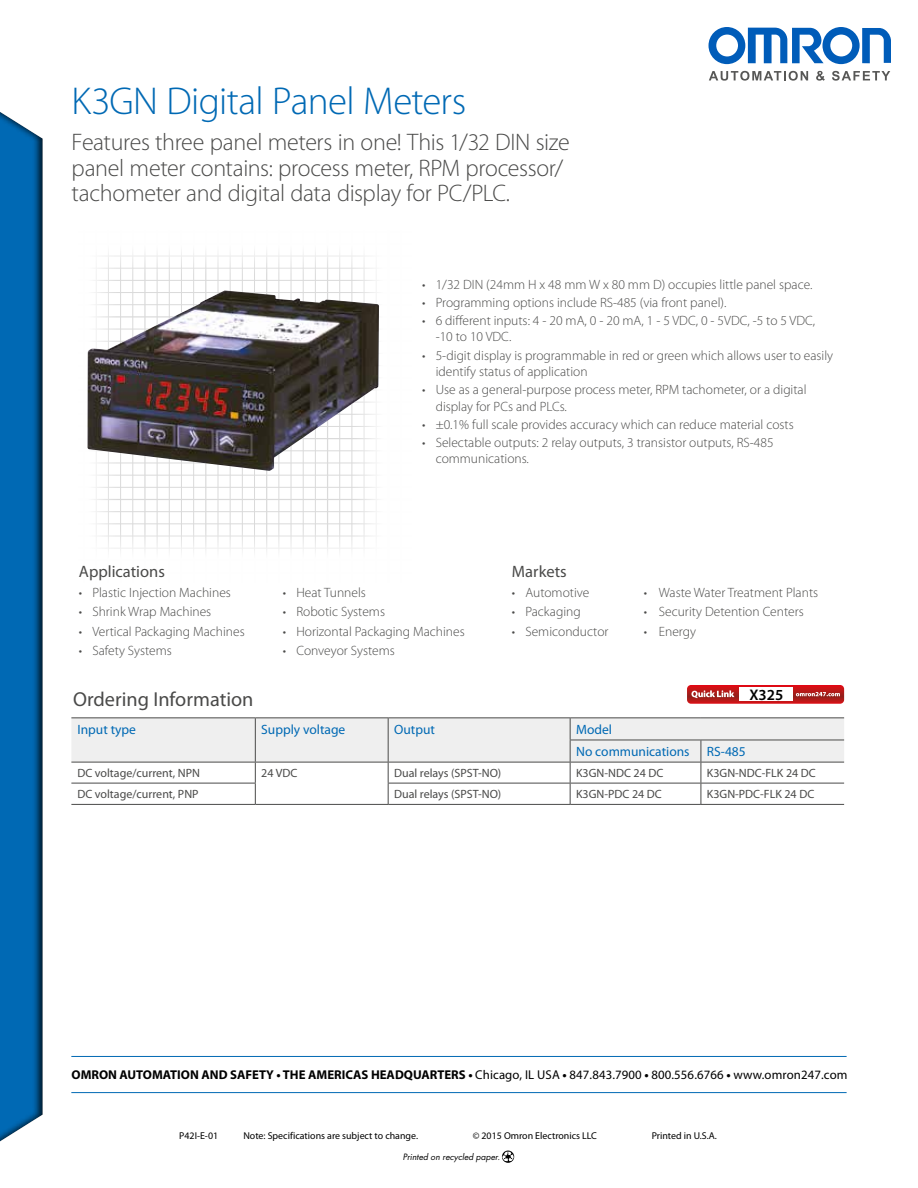
<style>
.page{position:relative;width:918px;height:1188px;background:#fff}
.page>*{position:absolute;margin:0;border:0;box-sizing:border-box;transform-origin:0 0}
.t1{font:300 39px "Myriad Pro";letter-spacing:-.015em;color:#0069b4}
.t2{font:300 24px/25.5px "Myriad Pro";letter-spacing:-.015em;color:#4a4a49}
.t3{font:20.25px "Myriad Pro";color:#4a4a49}
.t4{font:16.5px "Myriad Pro";color:#4a4a49}
.t5{font:600 15.45px "Myriad Pro";color:#000}
.t6{font:300 13.5px/16.5px "Myriad Pro";color:#4a4a49}
.t7{font:13.5px/22.2px "Myriad Pro";color:#0069b4}
.t8{font:12.75px "Myriad Pro";letter-spacing:.01em;color:#000}
.t9{font:12px "Myriad Pro";color:#4a4a49}
.t10{font:9.9px "Myriad Pro";color:#000}
.t11{font:italic 8.55px "Futura";color:#000}
.s1{font-weight:700}
</style>
<div class="page">
<svg style="left:502px;top:1151px;width:12px;height:12px"></svg>
<svg style="left:502px;top:1152px;width:12px;height:9px"></svg>
<hr style="left:71px;top:1092px;width:776px;height:1px;background:#0069b4">
<hr style="left:71px;top:1056px;width:776px;height:1px;background:#0069b4">
<div style="left:0;top:102px;width:43px;height:1050px;background:#000;opacity:.75"></div>
<hr style="left:242px;top:230px;width:1px;height:353px;background:#dadada">
<hr style="left:254px;top:230px;width:1px;height:353px;background:#dadada">
<hr style="left:266px;top:230px;width:1px;height:353px;background:#dadada">
<hr style="left:279px;top:230px;width:1px;height:353px;background:#dadada">
<hr style="left:291px;top:230px;width:1px;height:353px;background:#dadada">
<hr style="left:303px;top:230px;width:1px;height:353px;background:#dadada">
<hr style="left:315px;top:230px;width:1px;height:353px;background:#dadada">
<hr style="left:425px;top:230px;width:1px;height:353px;background:#dadada">
<hr style="left:437px;top:230px;width:1px;height:353px;background:#dadada">
<hr style="left:461px;top:230px;width:1px;height:353px;background:#dadada">
<hr style="left:473px;top:230px;width:1px;height:353px;background:#dadada">
<hr style="left:157px;top:230px;width:1px;height:353px;background:#dadada">
<hr style="left:169px;top:230px;width:1px;height:353px;background:#dadada">
<hr style="left:181px;top:230px;width:1px;height:353px;background:#dadada">
<hr style="left:193px;top:230px;width:1px;height:353px;background:#dadada">
<hr style="left:205px;top:230px;width:1px;height:353px;background:#dadada">
<hr style="left:218px;top:230px;width:1px;height:353px;background:#dadada">
<hr style="left:230px;top:230px;width:1px;height:353px;background:#dadada">
<hr style="left:486px;top:230px;width:1px;height:353px;background:#dadada">
<hr style="left:498px;top:230px;width:1px;height:353px;background:#dadada">
<hr style="left:78px;top:487px;width:333px;height:1px;background:#dadada">
<hr style="left:78px;top:475px;width:333px;height:1px;background:#dadada">
<hr style="left:78px;top:597px;width:333px;height:1px;background:#dadada">
<div style="left:56px;top:494px;width:375px;height:95px;background:#fff"></div>
<div style="left:71px;top:213px;width:369px;height:95px;background:#fff"></div>
<div style="left:56px;top:216px;width:95px;height:398px;background:#fff"></div>
<div style="left:317px;top:216px;width:99px;height:392px;background:#fff"></div>
<svg style="left:709px;top:27px;width:182px;height:37px"></svg>
<svg style="left:709px;top:71px;width:99px;height:10px"></svg>
<svg style="left:816px;top:71px;width:9px;height:10px"></svg>
<svg style="left:832px;top:71px;width:58px;height:10px"></svg>
<svg style="left:687px;top:685px;width:157px;height:19px"></svg>
<hr style="left:71px;top:717px;width:184px;height:1px;background:#4a4a49">
<hr style="left:255px;top:717px;width:133px;height:1px;background:#4a4a49">
<hr style="left:388px;top:717px;width:182px;height:1px;background:#4a4a49">
<hr style="left:570px;top:717px;width:131px;height:1px;background:#4a4a49">
<hr style="left:701px;top:717px;width:143px;height:1px;background:#4a4a49">
<hr style="left:255px;top:804px;width:133px;height:1px;background:#4a4a49">
<hr style="left:71px;top:804px;width:184px;height:1px;background:#4a4a49">
<svg style="left:71px;top:718px;width:773px;height:86px"></svg>
<hr style="left:388px;top:804px;width:182px;height:1px;background:#4a4a49">
<hr style="left:570px;top:804px;width:131px;height:1px;background:#4a4a49">
<hr style="left:701px;top:804px;width:143px;height:1px;background:#4a4a49">
<img style="left:87px;top:290px;width:292px;height:181px">
<h1 class="t1" style="left:72px;top:80px;width:396px">K3GN Digital Panel Meters</h1>
<h2 class="t2" style="left:72px;top:130px;width:500px">Features three panel meters in one! This 1/32 DIN size panel meter contains: process meter, RPM processor/ tachometer and digital data display for PC/PLC.</h2>
<p class="t6" style="left:422px;top:276px;width:392px">• 1/32 DIN (24mm H x 48 mm W x 80 mm D) occupies little panel space.</p>
<p class="t6" style="left:422px;top:294px;width:306px">• Programming options include RS-485 (via front panel).</p>
<p class="t6" style="left:436px;top:312px;width:381px;text-indent:-14px">• 6 different inputs: 4 - 20 mA, 0 - 20 mA, 1 - 5 VDC, 0 - 5VDC, -5 to 5 VDC, -10 to 10 VDC.</p>
<p class="t6" style="left:436px;top:347px;width:399px;text-indent:-14px">• 5-digit display is programmable in red or green which allows user to easily identify status of application</p>
<p class="t6" style="left:436px;top:382px;width:372px;text-indent:-14px">• Use as a general-purpose process meter, RPM tachometer, or a digital display for PCs and PLCs.</p>
<p class="t6" style="left:422px;top:416px;width:373px">• ±0.1% full scale provides accuracy which can reduce material costs</p>
<p class="t6" style="left:436px;top:434px;width:340px;text-indent:-14px">• Selectable outputs: 2 relay outputs, 3 transistor outputs, RS-485 communications.</p>
<p class="t4" style="left:79px;top:562px;width:87px">Applications</p>
<p class="t4" style="left:512px;top:562px;width:56px">Markets</p>
<p class="t6" style="left:79px;top:584px;width:154px">• Plastic Injection Machines</p>
<p class="t6" style="left:283px;top:584px;width:85px">• Heat Tunnels</p>
<p class="t6" style="left:79px;top:604px;width:134px">• Shrink Wrap Machines</p>
<p class="t6" style="left:283px;top:604px;width:104px">• Robotic Systems</p>
<p class="t6" style="left:79px;top:623px;width:167px">• Vertical Packaging Machines</p>
<p class="t6" style="left:283px;top:623px;width:183px">• Horizontal Packaging Machines</p>
<p class="t6" style="left:79px;top:643px;width:94px">• Safety Systems</p>
<p class="t6" style="left:283px;top:643px;width:113px">• Conveyor Systems</p>
<p class="t6" style="left:512px;top:584px;width:79px">• Automotive</p>
<p class="t6" style="left:644px;top:584px;width:176px">• Waste Water Treatment Plants</p>
<p class="t6" style="left:512px;top:604px;width:70px">• Packaging</p>
<p class="t6" style="left:644px;top:604px;width:161px">• Security Detention Centers</p>
<p class="t6" style="left:512px;top:623px;width:98px">• Semiconductor</p>
<p class="t6" style="left:644px;top:623px;width:54px">• Energy</p>
<h3 class="t3" style="left:73px;top:688px;width:182px">Ordering Information</h3>
<p class="t7" style="left:77px;top:719px;width:60px">Input type</p>
<p class="t7" style="left:261px;top:719px;width:86px">Supply voltage</p>
<p class="t7" style="left:394px;top:719px;width:42px">Output</p>
<p class="t7" style="left:576px;top:719px;width:115px">Model<br>No communications</p>
<p class="t5" style="left:750px;top:686px;width:35px">X325</p>
<p class="t7" style="left:707px;top:741px;width:40px">RS-485</p>
<p class="t9" style="left:77px;top:767px;width:124px">DC voltage/current, NPN</p>
<p class="t9" style="left:261px;top:767px;width:38px">24 VDC</p>
<p class="t9" style="left:394px;top:767px;width:109px">Dual relays (SPST-NO)</p>
<p class="t9" style="left:576px;top:767px;width:89px">K3GN-NDC 24 DC</p>
<p class="t9" style="left:707px;top:767px;width:110px">K3GN-NDC-FLK 24 DC</p>
<p class="t9" style="left:77px;top:788px;width:123px">DC voltage/current, PNP</p>
<p class="t9" style="left:394px;top:788px;width:109px">Dual relays (SPST-NO)</p>
<p class="t9" style="left:576px;top:788px;width:87px">K3GN-PDC 24 DC</p>
<p class="t9" style="left:707px;top:788px;width:109px">K3GN-PDC-FLK 24 DC</p>
<p class="t8" style="left:72px;top:1068px;width:778px"><span class="s1">OMRON AUTOMATION AND SAFETY • THE AMERICAS HEADQUARTERS •</span> Chicago, IL USA <span class="s1">•</span> 847.843.7900 <span class="s1">•</span> 800.556.6766 <span class="s1">•</span> www.omron247.com</p>
<p class="t10" style="left:179px;top:1131px;width:40px">P42I-E-01</p>
<p class="t10" style="left:243px;top:1131px;width:176px">Note: Specifications are subject to change.</p>
<p class="t10" style="left:473px;top:1131px;width:126px">© 2015 Omron Electronics LLC</p>
<p class="t10" style="left:652px;top:1131px;width:67px">Printed in U.S.A.</p>
<p class="t11" style="left:403px;top:1151px;width:99px">Printed on recycled paper.</p>
</div>
